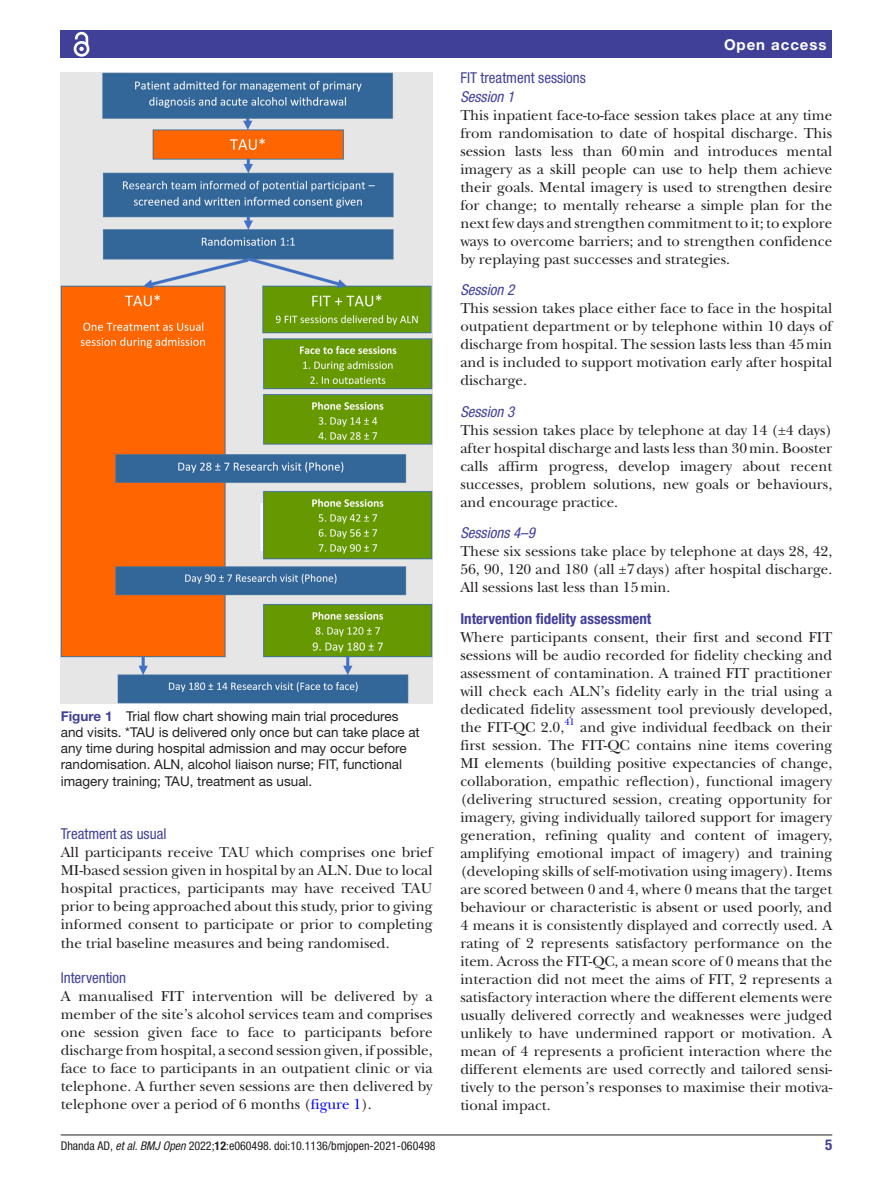
<style>
.page{position:relative;width:893px;height:1191px;background:#fff}
.page>*{position:absolute;margin:0;border:0;box-sizing:border-box;transform-origin:0 0}
.t1{font:15px/18px "New Baskerville";color:#231f20;text-align:justify}
.t2{font:condensed 15px "Helvetica Neue LT Std";color:#414099}
.t3{font:italic condensed 15px "Helvetica Neue LT Std";color:#414099}
.t4{font:700 condensed 15px "Helvetica Neue LT Std";color:#414099}
.t5{font:700 15px "Helvetica Neue LT Std";letter-spacing:.065em;color:#fff}
.t6{font:13.5px/16.2px "Helvetica Neue LT Std";color:#231f20}
.t7{font:condensed 12px "Helvetica Neue LT Std";color:#231f20}
.t8{font:9.9px "New Baskerville";color:#00f}
.s1{font-weight:700;color:#414099}
.s2{color:#00f}
.s3{font-style:italic}
.s4{font-weight:700}
</style>
<div class="page">
<hr style="left:61px;top:1134px;width:771px;height:1px;background:#231f20">
<div style="left:61px;top:31px;width:771px;height:27px;background:#414099"></div>
<svg style="left:73px;top:31px;width:17px;height:26px"></svg>
<img style="left:61px;top:73px;width:372px;height:630px">
<p class="t6" style="left:61px;top:707px;width:361px"><span class="s1">Figure 1</span> Trial flow chart showing main trial procedures and visits. *TAU is delivered only once but can take place at any time during hospital admission and may occur before randomisation. ALN, alcohol liaison nurse; FIT, functional imagery training; TAU, treatment as usual.</p>
<p class="t2" style="left:61px;top:825px;width:107px">Treatment as usual</p>
<p class="t1" style="left:61px;top:843px;width:373px">All participants receive TAU which comprises one brief MI-based session given in hospital by an ALN. Due to local hospital practices, participants may have received TAU prior to being approached about this study, prior to giving informed consent to participate or prior to completing the trial baseline measures and being randomised.</p>
<p class="t2" style="left:61px;top:969px;width:67px">Intervention</p>
<p class="t1" style="left:61px;top:987px;width:373px">A manualised FIT intervention will be delivered by a member of the site’s alcohol services team and comprises one session given face to face to participants before discharge from hospital, a second session given, if possible, face to face to participants in an outpatient clinic or via telephone. A further seven sessions are then delivered by telephone over a period of 6 months (<span class="s2">figure 1</span>).</p>
<p class="t5" style="left:724px;top:35px;width:104px">Open access</p>
<p class="t2" style="left:460px;top:69px;width:127px">FIT treatment sessions</p>
<p class="t3" style="left:460px;top:87px;width:55px">Session 1</p>
<p class="t1" style="left:460px;top:106px;width:373px">This inpatient face-to-face session takes place at any time from randomisation to date of hospital discharge. This session lasts less than 60min and introduces mental imagery as a skill people can use to help them achieve their goals. Mental imagery is used to strengthen desire for change; to mentally rehearse a simple plan for the next few days and strengthen commitment to it; to explore ways to overcome barriers; and to strengthen confidence by replaying past successes and strategies.</p>
<p class="t3" style="left:460px;top:281px;width:55px">Session 2</p>
<p class="t1" style="left:460px;top:299px;width:373px">This session takes place either face to face in the hospital outpatient department or by telephone within 10 days of discharge from hospital. The session lasts less than 45min and is included to support motivation early after hospital discharge.</p>
<p class="t3" style="left:460px;top:402px;width:55px">Session 3</p>
<p class="t1" style="left:460px;top:421px;width:373px">This session takes place by telephone at day 14 (±4 days) after hospital discharge and lasts less than 30min. Booster calls affirm progress, develop imagery about recent successes, problem solutions, new goals or behaviours, and encourage practice.</p>
<p class="t3" style="left:460px;top:524px;width:76px">Sessions 4–9</p>
<p class="t1" style="left:460px;top:542px;width:373px">These six sessions take place by telephone at days 28, 42, 56, 90, 120 and 180 (all ±7days) after hospital discharge.<br>All sessions last less than 15min.</p>
<p class="t4" style="left:460px;top:609px;width:192px">Intervention fidelity assessment</p>
<p class="t1" style="left:460px;top:628px;width:373px">Where participants consent, their first and second FIT sessions will be audio recorded for fidelity checking and assessment of contamination. A trained FIT practitioner will check each ALN’s fidelity early in the trial using a dedicated fidelity assessment tool previously developed, the FIT-QC 2.0,</p>
<p class="t8" style="left:564px;top:716px;width:12px">41</p>
<p class="t1" style="left:460px;top:718px;width:373px;text-indent:120px">and give individual feedback on their first session. The FIT-QC contains nine items covering MI elements (building positive expectancies of change, collaboration, empathic reflection), functional imagery (delivering structured session, creating opportunity for imagery, giving individually tailored support for imagery generation, refining quality and content of imagery, amplifying emotional impact of imagery) and training (developing skills of self-motivation using imagery). Items are scored between 0 and 4, where 0 means that the target behaviour or characteristic is absent or used poorly, and 4 means it is consistently displayed and correctly used. A rating of 2 represents satisfactory performance on the item. Across the FIT-QC, a mean score of 0 means that the interaction did not meet the aims of FIT, 2 represents a satisfactory interaction where the different elements were usually delivered correctly and weaknesses were judged unlikely to have undermined rapport or motivation. A mean of 4 represents a proficient interaction where the different elements are used correctly and tailored sensi&shy;tively to the person’s responses to maximise their motiva&shy;tional impact.</p>
<p class="t7" style="left:61px;top:1138px;width:376px">Dhanda AD, <span class="s3">et al</span>. <span class="s3">BMJ Open</span> 2022;<span class="s4">12</span>:e060498. doi:10.1136/bmjopen-2021-060498</p>
<p class="t4" style="left:825px;top:1135px;width:9px">5</p>
</div>
